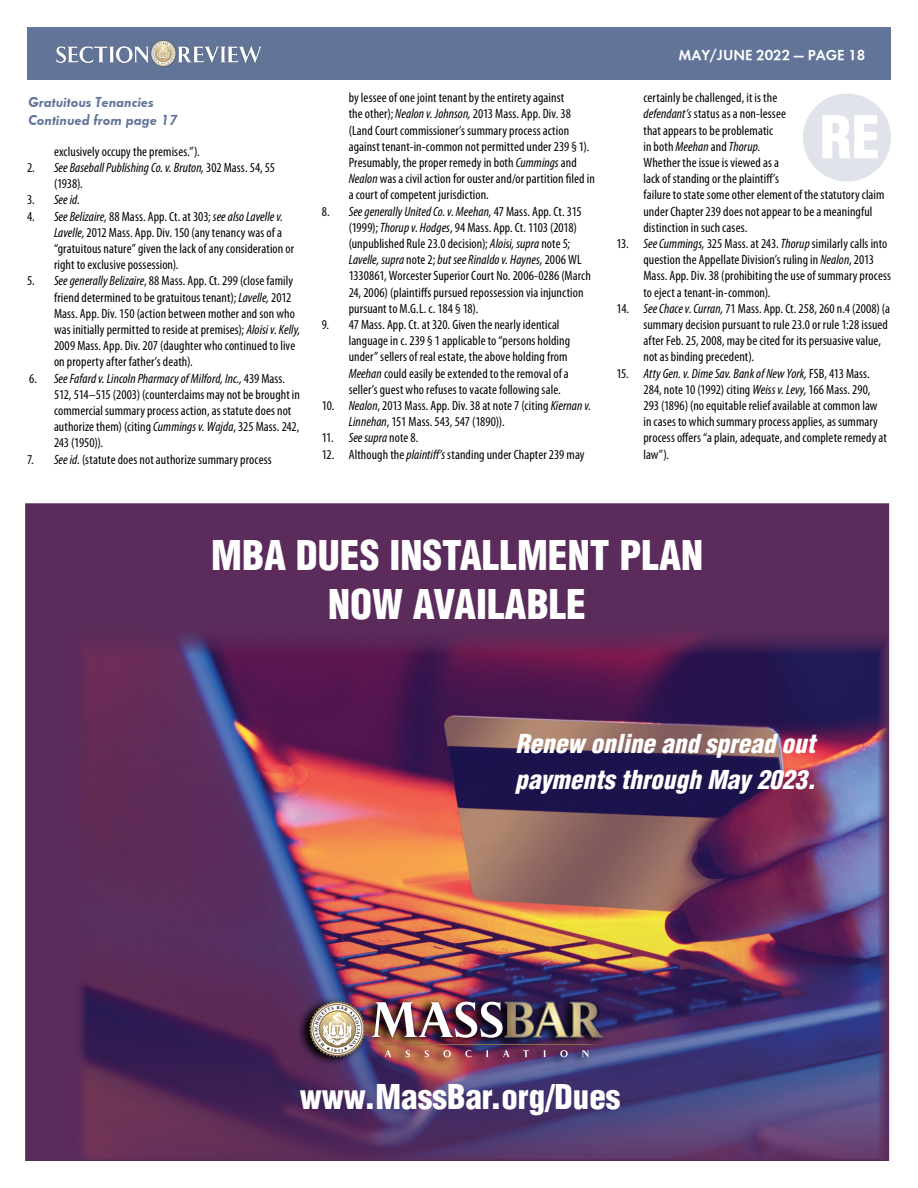
<style>
.page{position:relative;width:918px;height:1188px;background:#fff}
.page>*{position:absolute;margin:0;border:0;box-sizing:border-box;transform-origin:0 0}
.t1{font:900 condensed 57px "Context Black Condensed S Si";color:#fff}
.t2{font:900 condensed 39.6px/49.5px "Context Black Condensed S Si";color:#fff;text-align:center}
.t3{font:900 condensed 33px "Context Black Condensed S Si";color:#fff}
.t4{font:italic 900 condensed 25.2px/36px "Context Black Condensed S Si";color:#fff}
.t5{font:italic 700 15px/18px "Function";color:#627498}
.t6{font:700 15px "Function";color:#fff}
.t7{font:condensed 13.5px/16.2px "Myriad Pro";letter-spacing:.005em;color:#000}
.t8{font:italic condensed 13.5px/16.2px "Myriad Pro";letter-spacing:.005em;color:#000}
.s1{font-style:normal}
.s2{font-style:italic}
</style>
<div class="page">
<div style="left:27px;top:27px;width:864px;height:53px;background:#627498"></div>
<img style="left:56px;top:40px;width:206px;height:27px">
<div style="left:803px;top:94px;width:88px;height:88px;background:#e0e3ea;border-radius:50%"></div>
<div style="left:26px;top:504px;width:862px;height:656px;background:#5b2b5b"></div>
<img style="left:79px;top:635px;width:807px;height:523px">
<img style="left:296px;top:995px;width:309px;height:72px">
<div style="left:503px;top:999px;width:104px;height:43px;background:#000;opacity:.5"></div>
<div style="left:370px;top:999px;width:137px;height:43px;background:#000;opacity:.5"></div>
<img style="left:372px;top:1001px;width:231px;height:37px">
<svg style="left:385px;top:1050px;width:204px;height:7px"></svg>
<hr style="left:372px;top:1044px;width:230px;height:1px;background:#8a724b">
<div style="left:307px;top:999px;width:62px;height:62px;background:#000;opacity:.23"></div>
<svg style="left:309px;top:1001px;width:56px;height:56px;background:#b1a39c"></svg>
<p class="t5" style="left:28px;top:93px;width:151px">Gratuitous Tenancies<br>Continued from page 17</p>
<p class="t7" style="left:54px;top:143px;width:147px">exclusively occupy the premises.”).</p>
<p class="t8" style="left:54px;top:159px;width:223px;text-indent:-27px"><span class="s1">2.</span> See Baseball Publishing Co. v. Bruton, <span class="s1">302 Mass. 54, 55 (1938).</span></p>
<p class="t8" style="left:27px;top:192px;width:55px"><span class="s1">3.</span> See id.</p>
<p class="t7" style="left:54px;top:208px;width:242px;text-indent:-27px">4. <span class="s2">See Belizaire,</span> 88 Mass. App. Ct. at 303; <span class="s2">see also Lavelle v.<br>Lavelle,</span> 2012 Mass. App. Div. 150 (any tenancy was of a “gratuitous nature” given the lack of any consideration or right to exclusive possession).</p>
<p class="t7" style="left:54px;top:273px;width:248px;text-indent:-27px">5. <span class="s2">See generally Belizaire</span>, 88 Mass. App. Ct. 299 (close family friend determined to be gratuitous tenant); <span class="s2">Lavelle,</span> 2012<br>Mass. App. Div. 150 (action between mother and son who was initially permitted to reside at premises); <span class="s2">Aloisi v. Kelly, </span>2009 Mass. App. Div. 207 (daughter who continued to live on property after father’s death).</p>
<p class="t7" style="left:54px;top:370px;width:248px;text-indent:-25px">6. <span class="s2">See Fafard v. Lincoln Pharmacy of Milford, Inc.,</span> 439 Mass.<br>512, 514–515 (2003) (counterclaims may not be brought in commercial summary process action, as statute does not authorize them) (citing <span class="s2">Cummings v. Wajda</span>, 325 Mass. 242, 243 (1950)).</p>
<p class="t7" style="left:27px;top:451px;width:246px">7. <span class="s2">See id.</span> (statute does not authorize summary process</p>
<p class="t7" style="left:349px;top:89px;width:248px">by lessee of one joint tenant by the entirety against<br>the other); <span class="s2">Nealon v. Johnson,</span> 2013 Mass. App. Div. 38 (Land Court commissioner’s summary process action against tenant-in-common not permitted under 239 § 1).<br>Presumably, the proper remedy in both <span class="s2">Cummings</span> and <span class="s2">Nealon</span> was a civil action for ouster and/or partition filed in a court of competent jurisdiction.</p>
<p class="t7" style="left:349px;top:203px;width:244px;text-indent:-27px">8. <span class="s2">See generally United Co. v. Meehan,</span> 47 Mass. App. Ct. 315 (1999); <span class="s2">Thorup v. Hodges</span>, 94 Mass. App. Ct. 1103 (2018) (unpublished Rule 23.0 decision); <span class="s2">Aloisi, supra</span> note 5; <span class="s2">Lavelle, supra</span> note 2; <span class="s2">but see Rinaldo v. Haynes,</span> 2006 WL 1330861, Worcester Superior Court No. 2006-0286 (March 24, 2006) (plaintiffs pursued repossession via injunction pursuant to M.G.L. c. 184 § 18).</p>
<p class="t7" style="left:349px;top:316px;width:223px;text-indent:-27px">9. 47 Mass. App. Ct. at 320. Given the nearly identical language in c. 239 § 1 applicable to “persons holding under” sellers of real estate, the above holding from <span class="s2">Meehan</span> could easily be extended to the removal of a seller’s guest who refuses to vacate following sale.</p>
<p class="t7" style="left:349px;top:397px;width:244px;text-indent:-27px">10. <span class="s2">Nealon</span>, 2013 Mass. App. Div. 38 at note 7 (citing <span class="s2">Kiernan v.<br>Linnehan</span>, 151 Mass. 543, 547 (1890)).</p>
<p class="t7" style="left:322px;top:430px;width:98px">11. <span class="s2">See supra</span> note 8.</p>
<p class="t7" style="left:322px;top:446px;width:264px">12. Although the <span class="s2">plaintiff’s</span> standing under Chapter 239 may</p>
<p class="t6" style="left:678px;top:47px;width:189px">MAY/JUNE 2022 — PAGE 18</p>
<p class="t7" style="left:643px;top:89px;width:243px">certainly be challenged, it is the<br><span class="s2">defendant’s</span> status as a non-lessee<br>that appears to be problematic<br>in both <span class="s2">Meehan</span> and <span class="s2">Thorup</span>.<br>Whether the issue is viewed as a<br>lack of standing or the plaintiff’s<br>failure to state some other element of the statutory claim under Chapter 239 does not appear to be a meaningful distinction in such cases.</p>
<p class="t7" style="left:643px;top:235px;width:249px;text-indent:-27px">13. <span class="s2">See Cummings,</span> 325 Mass. at 243. <span class="s2">Thorup</span> similarly calls into question the Appellate Division’s ruling in <span class="s2">Nealon</span>, 2013<br>Mass. App. Div. 38 (prohibiting the use of summary process to eject a tenant-in-common).</p>
<p class="t7" style="left:643px;top:300px;width:248px;text-indent:-27px">14. <span class="s2">See Chace v. Curran,</span> 71 Mass. App. Ct. 258, 260 n.4 (2008) (a summary decision pursuant to rule 23.0 or rule 1:28 issued after Feb. 25, 2008, may be cited for its persuasive value, not as binding precedent).</p>
<p class="t7" style="left:643px;top:365px;width:245px;text-indent:-27px">15. <span class="s2">Atty Gen. v. Dime Sav. Bank of New York,</span> FSB, 413 Mass.<br>284, note 10 (1992) citing <span class="s2">Weiss v. Levy,</span> 166 Mass. 290, 293 (1896) (no equitable relief available at common law in cases to which summary process applies, as summary process offers “a plain, adequate, and complete remedy at law”).</p>
<h1 class="t1" style="left:820px;top:101px;width:62px">RE</h1>
<h2 class="t2" style="left:211px;top:530px;width:493px">MBA DUES INSTALLMENT PLAN<br>NOW AVAILABLE</h2>
<h3 class="t4" style="left:515px;top:725px;width:302px">Renew online and spread out payments through May 2023.</h3>
<h3 class="t3" style="left:300px;top:1076px;width:322px">www.MassBar.org/Dues</h3>
</div>
